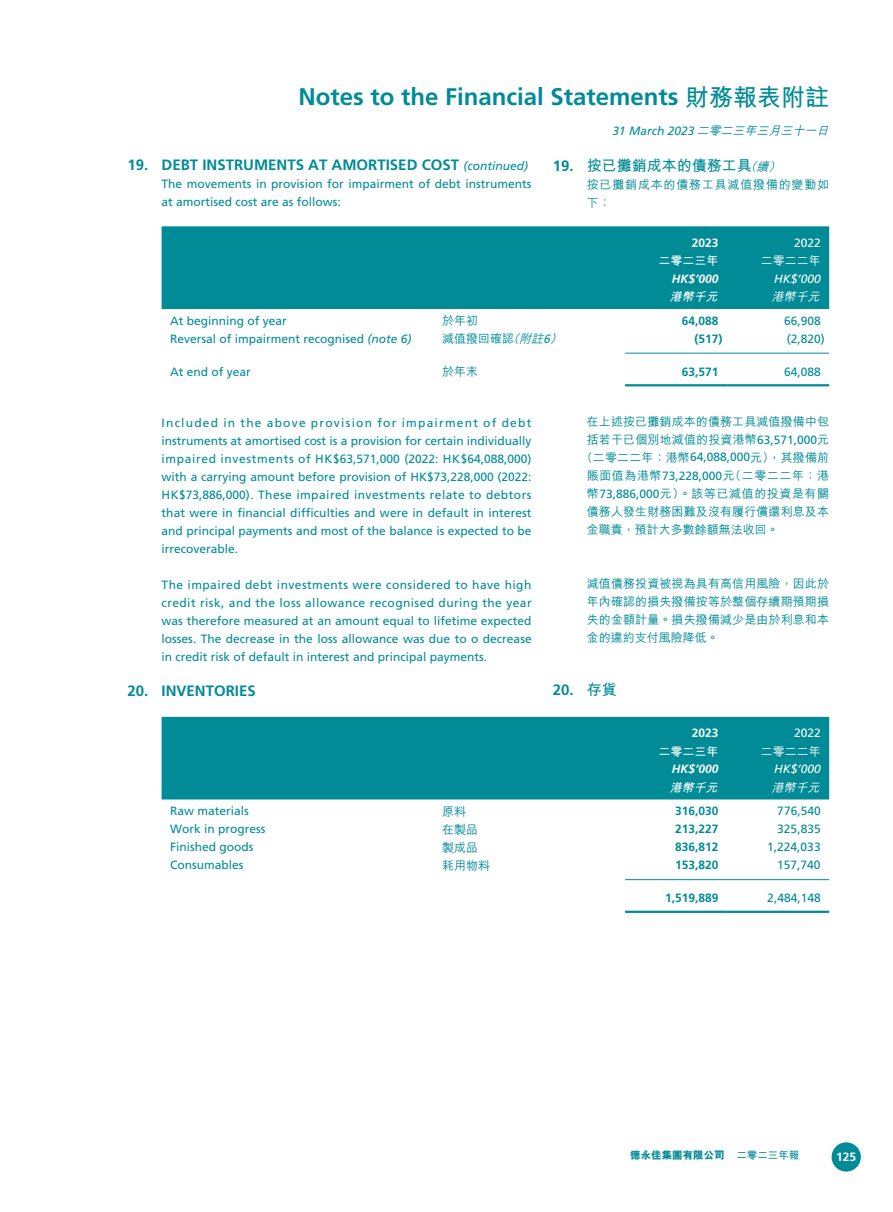
<style>
.page{position:relative;width:893px;height:1212px;background:#fff}
.page>*{position:absolute;margin:0;border:0;box-sizing:border-box;transform-origin:0 0}
.t1{font:700 24px "Frutiger LT Std";color:#008b96}
.t2{font:700 15px "Frutiger LT Std";color:#008b96}
.t3{font:700 15px "M Hei HK";color:#008b96}
.t4{font:12px/18px "Frutiger LT Std";color:#008b96;text-align:justify}
.t5{font:500 12px/18px "M Hei HK";letter-spacing:.01em;color:#008b96;text-align:justify}
.t6{font:700 12px "Frutiger LT Std";color:#008b96}
.t7{font:500 12px "M Hei HK";letter-spacing:.045em;color:#008b96}
.t8{font:italic 12px "Frutiger LT Std";color:#008b96}
.t9{font:500 12px/18px "M Hei HK";letter-spacing:.065em;color:#008b96}
.t10{font:italic 700 12px "Frutiger LT Std";color:#fff}
.t11{font:italic 12px "Frutiger LT Std";color:#fff}
.t12{font:700 12px "Frutiger LT Std";color:#fff}
.t13{font:700 12px "M Hei HK";color:#fff}
.t14{font:500 12px "M Hei HK";color:#fff}
.t15{font:12px "Frutiger LT Std";color:#fff}
.t16{font:italic 700 12px "M Hei HK";color:#fff}
.t17{font:italic 500 12px "M Hei HK";color:#fff}
.t18{font:800 10.5px "M Hei HK";color:#008b96}
.s1{font-family:"M Hei HK"}
.s2{font-weight:400;font-style:italic;font-size:12px}
.s3{font-family:"M Hei HK";font-weight:500}
.s4{font-family:"Frutiger LT Std"}
.s5{font-weight:500;font-style:italic;font-size:12px}
.s6{font-style:italic}
.s7{font-family:"Frutiger LT Std";font-weight:400;font-style:italic}
.s8{font-family:"Frutiger LT Std";font-weight:400}
.s9{font-weight:700}
</style>
<div class="page">
<div style="left:832px;top:1142px;width:29px;height:29px;background:#008b96;border-radius:50%"></div>
<div style="left:162px;top:226px;width:667px;height:83px;background:#008b96"></div>
<hr style="left:625px;top:353px;width:102px;height:1px;background:#008b96">
<hr style="left:727px;top:353px;width:102px;height:1px;background:#008b96">
<hr style="left:625px;top:384px;width:102px;height:2px;background:#008b96">
<hr style="left:727px;top:384px;width:102px;height:2px;background:#008b96">
<div style="left:162px;top:717px;width:667px;height:82px;background:#008b96"></div>
<hr style="left:625px;top:879px;width:102px;height:1px;background:#008b96">
<hr style="left:727px;top:879px;width:102px;height:1px;background:#008b96">
<hr style="left:625px;top:911px;width:102px;height:2px;background:#008b96">
<hr style="left:727px;top:911px;width:102px;height:2px;background:#008b96">
<h1 class="t1" style="left:298px;top:83px;width:532px">Notes to the Financial Statements <span class="s1">財務報表附註</span></h1>
<p class="t2" style="left:128px;top:156px;width:402px">19. DEBT INSTRUMENTS AT AMORTISED COST <span class="s2">(continued)</span></p>
<p class="t4" style="left:162px;top:175px;width:371px">The movements in provision for impairment of debt instruments at amortised cost are as follows:</p>
<p class="t8" style="left:612px;top:123px;width:222px">3 1 Ma rch 2 023 <span class="s3">二零二三年三月三十一日</span></p>
<p class="t3" style="left:553px;top:154px;width:233px"><span class="s4">19.</span> 按已攤銷成本的債務工具<span class="s5">（續）</span></p>
<p class="t9" style="left:587px;top:175px;width:244px">按已攤銷成本的債務工具減值撥備的變動如下：</p>
<p class="t12" style="left:692px;top:235px;width:28px">2023</p>
<p class="t15" style="left:794px;top:235px;width:28px">2022</p>
<p class="t13" style="left:659px;top:252px;width:61px">二零二三年</p>
<p class="t14" style="left:761px;top:252px;width:61px">二零二二年</p>
<p class="t10" style="left:672px;top:271px;width:48px">HK$’000</p>
<p class="t11" style="left:774px;top:271px;width:48px">HK$’000</p>
<p class="t16" style="left:669px;top:288px;width:54px">港幣千元</p>
<p class="t17" style="left:771px;top:288px;width:54px">港幣千元</p>
<p class="t4" style="left:170px;top:312px;width:118px">At beginning of year</p>
<p class="t5" style="left:442px;top:311px;width:37px">於年初</p>
<p class="t6" style="left:682px;top:314px;width:38px">64,088</p>
<p class="t4" style="left:784px;top:312px;width:38px">66,908</p>
<p class="t4" style="left:170px;top:330px;width:243px">Reversal of impairment recognised <span class="s6">(note 6)</span></p>
<p class="t5" style="left:442px;top:329px;width:125px">減值撥回確認<span class="s6">（附註</span><span class="s7">6</span><span class="s6">）</span></p>
<p class="t6" style="left:695px;top:332px;width:30px">(517)</p>
<p class="t4" style="left:787px;top:330px;width:40px">(2,820)</p>
<p class="t4" style="left:170px;top:363px;width:82px">At end of year</p>
<p class="t5" style="left:442px;top:362px;width:37px">於年末</p>
<p class="t6" style="left:682px;top:365px;width:38px">63,571</p>
<p class="t4" style="left:784px;top:363px;width:38px">64,088</p>
<p class="t4" style="left:162px;top:414px;width:371px">Included in the above provision for impairment of debt instruments at amortised cost is a provision for certain individually impaired investments of HK$63,571,000 (2022: HK$64,088,000) with a carrying amount before provision of HK$73,228,000 (2022:<br>HK$73,886,000). These impaired investments relate to debtors that were in financial difficulties and were in default in interest and principal payments and most of the balance is expected to be irrecoverable.</p>
<p class="t4" style="left:162px;top:576px;width:372px">The impaired debt investments were considered to have high credit risk, and the loss allowance recognised during the year was therefore measured at an amount equal to lifetime expected losses. The decrease in the loss allowance was due to o decrease in credit risk of default in interest and principal payments.</p>
<p class="t2" style="left:128px;top:682px;width:130px">20. INVENTORIES</p>
<p class="t12" style="left:692px;top:726px;width:28px">2023</p>
<p class="t15" style="left:794px;top:726px;width:28px">2022</p>
<p class="t13" style="left:659px;top:742px;width:61px">二零二三年</p>
<p class="t14" style="left:761px;top:742px;width:61px">二零二二年</p>
<p class="t10" style="left:672px;top:762px;width:48px">HK$’000</p>
<p class="t11" style="left:774px;top:762px;width:48px">HK$’000</p>
<p class="t16" style="left:669px;top:778px;width:54px">港幣千元</p>
<p class="t17" style="left:771px;top:778px;width:54px">港幣千元</p>
<p class="t4" style="left:170px;top:802px;width:80px">Raw materials</p>
<p class="t5" style="left:442px;top:802px;width:25px">原料</p>
<p class="t6" style="left:675px;top:804px;width:45px">316,030</p>
<p class="t4" style="left:777px;top:802px;width:45px">776,540</p>
<p class="t4" style="left:170px;top:820px;width:97px">Work in progress</p>
<p class="t5" style="left:442px;top:820px;width:37px">在製品</p>
<p class="t6" style="left:675px;top:822px;width:45px">213,227</p>
<p class="t4" style="left:777px;top:820px;width:45px">325,835</p>
<p class="t4" style="left:170px;top:838px;width:85px">Finished goods</p>
<p class="t5" style="left:442px;top:838px;width:37px">製成品</p>
<p class="t6" style="left:675px;top:840px;width:45px">836,812</p>
<p class="t4" style="left:767px;top:838px;width:55px">1,224,033</p>
<p class="t4" style="left:170px;top:856px;width:75px">Consumables</p>
<p class="t5" style="left:442px;top:856px;width:49px">耗用物料</p>
<p class="t6" style="left:675px;top:858px;width:45px">153,820</p>
<p class="t4" style="left:777px;top:856px;width:45px">157,740</p>
<p class="t6" style="left:665px;top:891px;width:55px">1,519,889</p>
<p class="t4" style="left:767px;top:889px;width:55px">2,484,148</p>
<p class="t5" style="left:587px;top:411px;width:244px">在上述按已攤銷成本的債務工具減值撥備中包</p>
<p class="t5" style="left:587px;top:429px;width:244px">括若干已個別地減值的投資港幣<span class="s8">63,571,000</span>元</p>
<p class="t5" style="left:581px;top:447px;width:250px">（二零二二年：港幣<span class="s8">64,088,000</span>元），其撥備前</p>
<p class="t7" style="left:587px;top:467px;width:244px">賬面值為港幣<span class="s8">73,228,000</span>元（二零二二年：港</p>
<p class="t7" style="left:587px;top:485px;width:244px">幣<span class="s8">73,886,000</span>元）。該等已減值的投資是有關</p>
<p class="t5" style="left:587px;top:501px;width:244px">債務人發生財務困難及沒有履行償還利息及本</p>
<p class="t5" style="left:587px;top:519px;width:193px">金職責，預計大多數餘額無法收回。</p>
<p class="t5" style="left:587px;top:573px;width:244px">減值債務投資被視為具有高信用風險，因此於年內確認的損失撥備按等於整個存續期預期損失的金額計量。損失撥備減少是由於利息和本金的違約支付風險降低。</p>
<p class="t2" style="left:553px;top:681px;width:66px">20. <span class="s1">存貨</span></p>
<p class="t18" style="left:630px;top:1148px;width:171px">德永佳集團有限公司 <span class="s9">二零二三年報</span></p>
<p class="t12" style="left:836px;top:1150px;width:22px">125</p>
</div>
